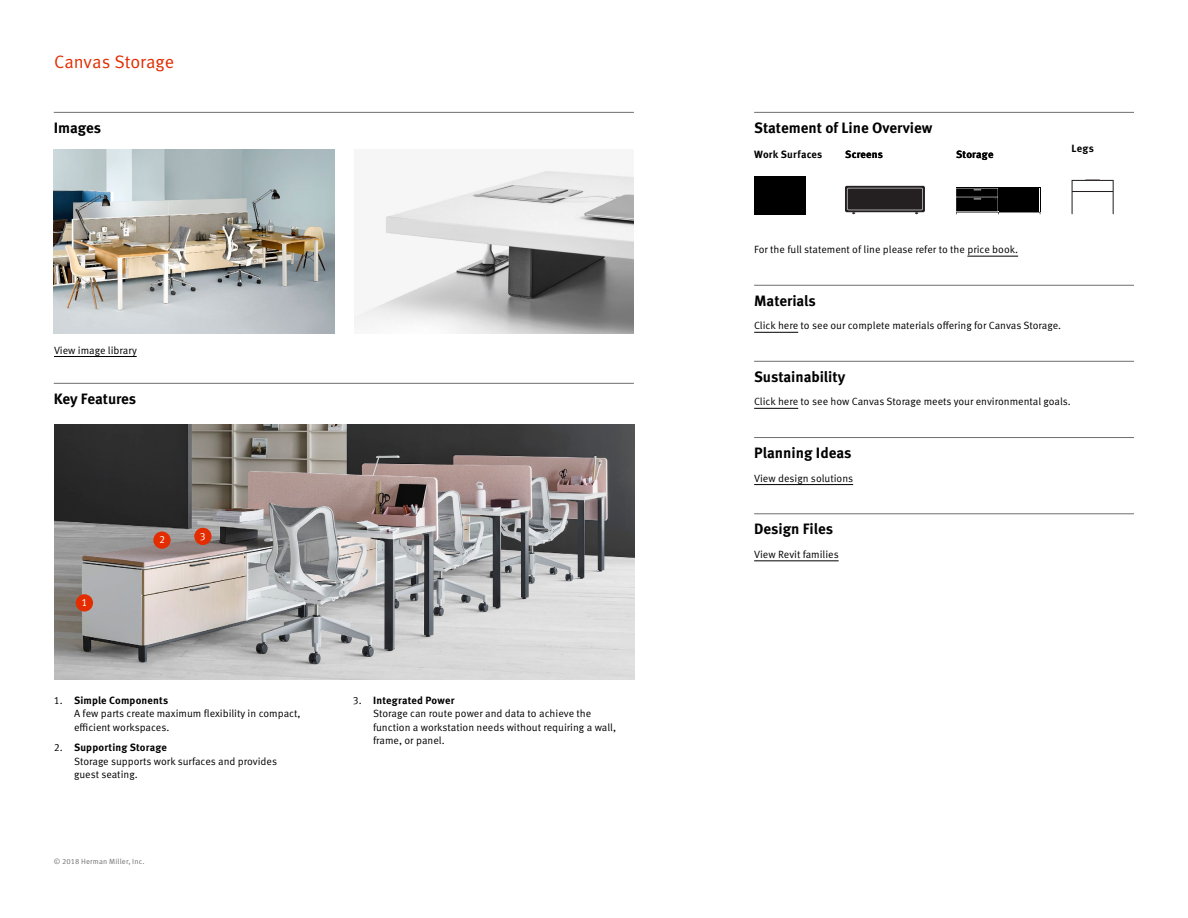
<style>
.page{position:relative;width:1188px;height:918px;background:#fff}
.page>*{position:absolute;margin:0;border:0;box-sizing:border-box;transform-origin:0 0}
.t1{font:18px "Meta OT Norm";letter-spacing:-.01em;color:#e22d00}
.t2{font:700 15px "Meta OT";color:#000}
.t3{font:10.5px/13.5px "Meta OT Norm";color:#000}
.t4{font:700 10.5px "Meta OT";letter-spacing:.02em;color:#000}
.t5{font:10.5px "Meta OT Norm";color:#fff}
.t6{font:7.5px "Meta OT Norm";letter-spacing:.02em;color:#6d6e71}
.s1{font-family:"Meta OT";font-weight:700}
</style>
<div class="page">
<hr style="left:754px;top:112px;width:380px;height:1px;background:#6d6e71">
<hr style="left:54px;top:112px;width:580px;height:1px;background:#6d6e71">
<hr style="left:54px;top:383px;width:580px;height:1px;background:#6d6e71">
<div style="left:754px;top:176px;width:51px;height:38px;background:#000"></div>
<hr style="left:754px;top:514px;width:380px;height:1px;background:#6d6e71">
<hr style="left:754px;top:437px;width:380px;height:1px;background:#6d6e71">
<hr style="left:754px;top:361px;width:380px;height:1px;background:#6d6e71">
<hr style="left:754px;top:285px;width:380px;height:1px;background:#6d6e71">
<hr style="left:54px;top:356px;width:83px;height:1px;background:#000">
<hr style="left:967px;top:256px;width:51px;height:1px;background:#000">
<hr style="left:754px;top:332px;width:44px;height:1px;background:#000">
<hr style="left:754px;top:408px;width:44px;height:1px;background:#000">
<hr style="left:754px;top:484px;width:99px;height:1px;background:#000">
<hr style="left:754px;top:561px;width:85px;height:1px;background:#000">
<img style="left:354px;top:170px;width:280px;height:163px">
<img style="left:54px;top:150px;width:281px;height:183px">
<img style="left:54px;top:424px;width:580px;height:256px">
<div style="left:76px;top:594px;width:17px;height:18px;background:#e32d00;border-radius:50%"></div>
<div style="left:153px;top:532px;width:18px;height:17px;background:#e32d00;border-radius:50%"></div>
<div style="left:194px;top:528px;width:18px;height:17px;background:#e32d00;border-radius:50%"></div>
<hr style="left:956px;top:187px;width:84px;height:1px;background:#000">
<svg style="left:956px;top:188px;width:85px;height:26px;background:#1b1b1b"></svg>
<svg style="left:845px;top:186px;width:80px;height:28px;background:#3c3739"></svg>
<svg style="left:1072px;top:180px;width:42px;height:34px"></svg>
<h4 class="t1" style="left:54px;top:50px;width:122px">Canvas Storage</h4>
<h2 class="t2" style="left:54px;top:118px;width:49px">Images</h2>
<h2 class="t2" style="left:754px;top:118px;width:180px">Statement of Line Overview</h2>
<p class="t4" style="left:754px;top:148px;width:70px">Work Surfaces</p>
<p class="t4" style="left:845px;top:148px;width:39px">Screens</p>
<p class="t4" style="left:956px;top:148px;width:39px">Storage</p>
<p class="t4" style="left:1072px;top:142px;width:24px">Legs</p>
<p class="t3" style="left:54px;top:343px;width:84px">View image library</p>
<h2 class="t2" style="left:54px;top:389px;width:84px">Key Features</h2>
<p class="t5" style="left:81px;top:596px;width:7px">1</p>
<p class="t5" style="left:159px;top:533px;width:7px">2</p>
<p class="t5" style="left:200px;top:530px;width:7px">3</p>
<p class="t3" style="left:74px;top:694px;width:228px;text-indent:-20px">1. <span class="s1">Simple Components<br></span>A few parts create maximum flexibility in compact, efcient workspaces.</p>
<p class="t3" style="left:74px;top:741px;width:205px;text-indent:-20px">2. <span class="s1">Supporting Storage<br></span>Storage supports work surfaces and provides guest seating.</p>
<p class="t6" style="left:54px;top:857px;width:93px">© 2018 Herman Miller, Inc.</p>
<p class="t3" style="left:373px;top:694px;width:245px;text-indent:-20px">3. <span class="s1">Integrated Power<br></span>Storage can route power and data to achieve the function a workstation needs without requiring a wall, frame, or panel.</p>
<p class="t3" style="left:754px;top:243px;width:265px">For the full statement of line please refer to the price book.</p>
<h5 class="t2" style="left:754px;top:291px;width:63px">Materials</h5>
<p class="t3" style="left:754px;top:319px;width:309px">Click here to see our complete materials ofering for Canvas Storage.</p>
<h5 class="t2" style="left:754px;top:367px;width:93px">Sustainability</h5>
<p class="t3" style="left:754px;top:395px;width:318px">Click here to see how Canvas Storage meets your environmental goals.</p>
<h5 class="t2" style="left:754px;top:443px;width:99px">Planning Ideas</h5>
<p class="t3" style="left:754px;top:471px;width:101px">View design solutions</p>
<h5 class="t2" style="left:754px;top:520px;width:80px">Design Files</h5>
<p class="t3" style="left:754px;top:548px;width:86px">View Revit families</p>
</div>
